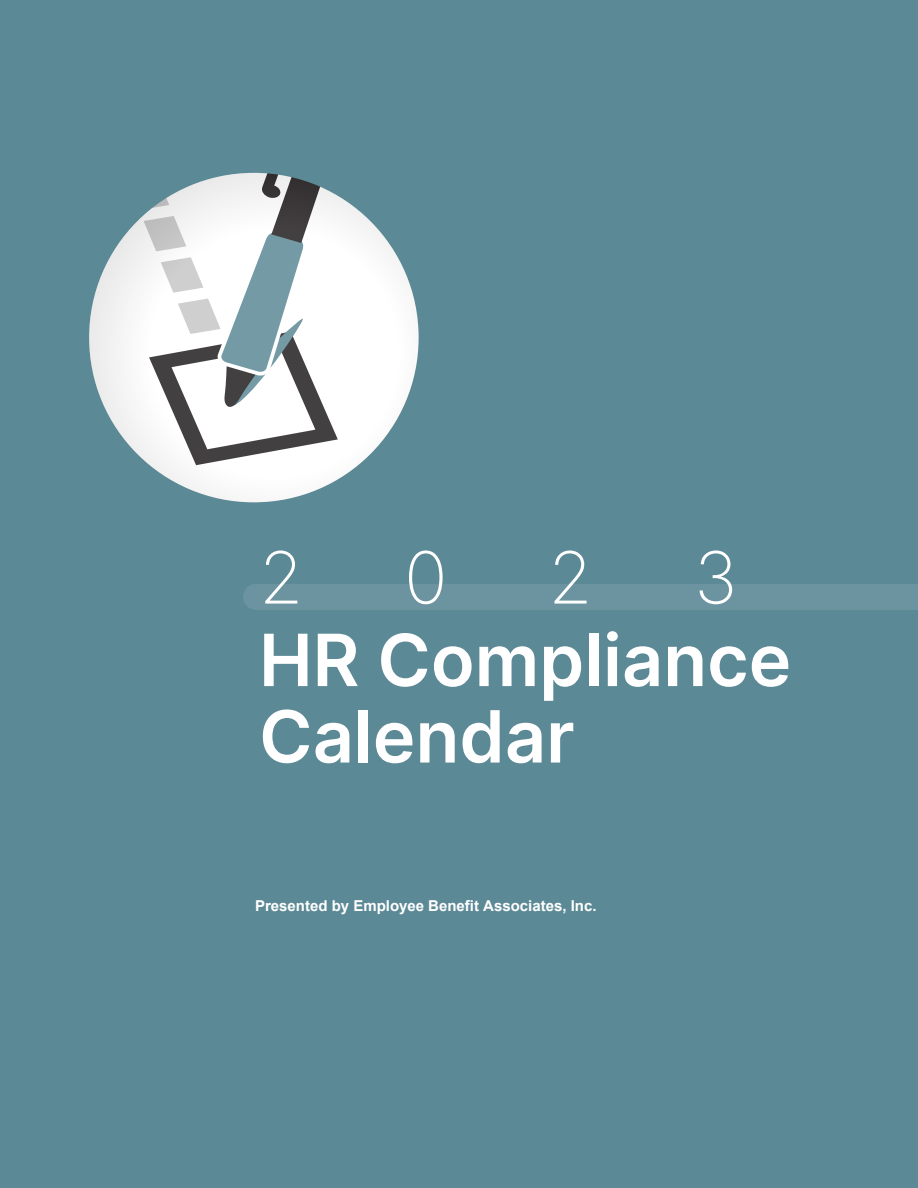
<style>
.page{position:relative;width:918px;height:1188px;background:#5c8996}
.page>*{position:absolute;margin:0;border:0;box-sizing:border-box;transform-origin:0 0}
.t1{font:600 72px/76.5px "Inter";color:#fff}
.t2{font:200 72px "Inter";color:#fff}
.t3{font:700 15px "Arial";color:#fff}
.s1{font-style:inherit}
</style>
<div class="page">
<div style="left:243px;top:584px;width:675px;height:26px;background:#6b94a0"></div>
<svg style="left:128px;top:208px;width:291px;height:291px;fill:#f6f6f6"></svg>
<svg style="left:149px;top:228px;width:251px;height:251px"></svg>
<h1 class="t2" style="left:259px;top:525px;width:46px">2</h1>
<h1 class="t2" style="left:404px;top:525px;width:45px">0</h1>
<h1 class="t2" style="left:548px;top:525px;width:46px">2</h1>
<h1 class="t2" style="left:693px;top:525px;width:46px">3</h1>
<h1 class="t1" style="left:259px;top:620px;width:534px">HR Compliance<br>Calendar</h1>
<p class="t3" style="left:255px;top:897px;width:343px"><span class="s1">Presented by</span> Employee Benefit Associates, Inc.</p>
</div>
